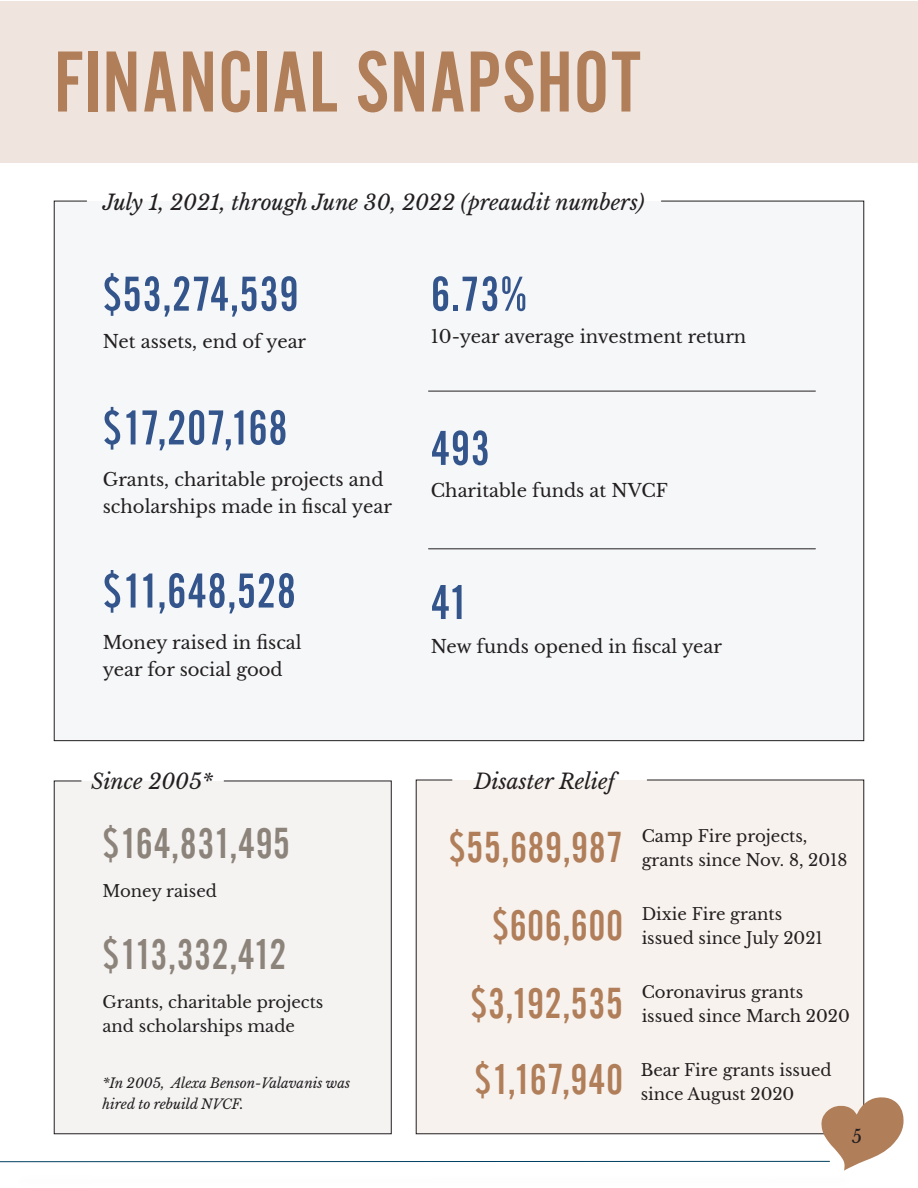
<style>
.page{position:relative;width:918px;height:1188px;background:#fff}
.page>*{position:absolute;margin:0;border:0;box-sizing:border-box;transform-origin:0 0}
.t1{font:90px "Alternate Got No 2 D";letter-spacing:.01em;color:#b17e5a}
.Story_body{font:51px "Alternate Got No 2 D";letter-spacing:.01em;color:#33558b}
.Story_body-2{font:45px "Alternate Got No 2 D";letter-spacing:.01em;color:#b17e5a}
.Story_body-3{font:45px "Alternate Got No 2 D";letter-spacing:-.005em;color:#8c837a}
.Story_body-4{font:45px "Alternate Got No 2 D";letter-spacing:-.03em;color:#8c837a}
.Story_body-5{font:italic 21px "Libre Baskerville";color:#231f20}
.Story_body-6{font:18px/27px "Libre Baskerville";color:#231f20}
.Story_body-7{font:16.5px/24px "Libre Baskerville";color:#231f20}
.Story_body-8{font:italic 13.5px/21px "Libre Baskerville";color:#231f20}
</style>
<div class="page">
<div style="left:54px;top:201px;width:810px;height:540px;background:#f5f7f9"></div>
<div style="left:54px;top:781px;width:338px;height:353px;background:#f4f3f2"></div>
<div style="left:416px;top:780px;width:448px;height:354px;background:#f7f2ee"></div>
<div style="left:0;top:1px;width:918px;height:162px;background:#efe5de"></div>
<hr style="left:429px;top:391px;width:386px;height:1px;background:#231f20">
<hr style="left:429px;top:549px;width:386px;height:1px;background:#231f20">
<hr style="left:0;top:1161px;width:830px;height:1px;background:#004060">
<svg style="left:821px;top:1097px;width:83px;height:74px"></svg>
<p class="t1" style="left:54px;top:35px;width:588px">FINANCIAL SNAPSHOT</p>
<p class="Story_body-5" style="left:103px;top:189px;width:543px">July 1, 2021, through June 30, 2022 (preaudit numbers)</p>
<p class="Story_body" style="left:103px;top:268px;width:197px">$53,274,539</p>
<p class="Story_body-6" style="left:103px;top:328px;width:205px">Net assets, end of year</p>
<p class="Story_body" style="left:103px;top:401px;width:186px">$17,207,168</p>
<p class="Story_body-6" style="left:103px;top:466px;width:291px">Grants, charitable projects and scholarships made in fiscal year</p>
<p class="Story_body" style="left:103px;top:564px;width:195px">$11,648,528</p>
<p class="Story_body-6" style="left:103px;top:629px;width:201px">Money raised in fiscal year for social good</p>
<p class="Story_body" style="left:431px;top:268px;width:98px">6.73%</p>
<p class="Story_body-6" style="left:431px;top:323px;width:317px">10-year average investment return</p>
<p class="Story_body" style="left:431px;top:422px;width:61px">493</p>
<p class="Story_body-6" style="left:431px;top:477px;width:239px">Charitable funds at NVCF</p>
<p class="Story_body" style="left:431px;top:576px;width:39px">41</p>
<p class="Story_body-6" style="left:431px;top:633px;width:293px">New funds opened in fiscal year</p>
<p class="Story_body-5" style="left:91px;top:768px;width:123px">Since 2005*</p>
<p class="Story_body-5" style="left:474px;top:768px;width:142px">Disaster Relief</p>
<p class="Story_body-3" style="left:102px;top:820px;width:189px">$164,831,495</p>
<p class="Story_body-7" style="left:102px;top:879px;width:116px">Money raised</p>
<p class="Story_body-4" style="left:102px;top:931px;width:186px">$113,332,412</p>
<p class="Story_body-7" style="left:102px;top:991px;width:222px">Grants, charitable projects and scholarships made</p>
<p class="Story_body-8" style="left:102px;top:1073px;width:249px">*In 2005, Alexa Benson-Valavanis was hired to rebuild NVCF.</p>
<p class="Story_body-2" style="left:449px;top:824px;width:176px">$55,689,987</p>
<p class="Story_body-7" style="left:642px;top:824px;width:207px">Camp Fire projects, grants since Nov. 8, 2018</p>
<p class="Story_body-2" style="left:492px;top:902px;width:132px">$606,600</p>
<p class="Story_body-7" style="left:642px;top:902px;width:183px">Dixie Fire grants issued since July 2021</p>
<p class="Story_body-2" style="left:471px;top:980px;width:154px">$3,192,535</p>
<p class="Story_body-7" style="left:642px;top:980px;width:210px">Coronavirus grants issued since March 2020</p>
<p class="Story_body-2" style="left:475px;top:1056px;width:150px">$1,167,940</p>
<p class="Story_body-7" style="left:641px;top:1058px;width:192px">Bear Fire grants issued since August 2020</p>
<p class="Story_body-6" style="left:852px;top:1123px;width:12px">5</p>
</div>
